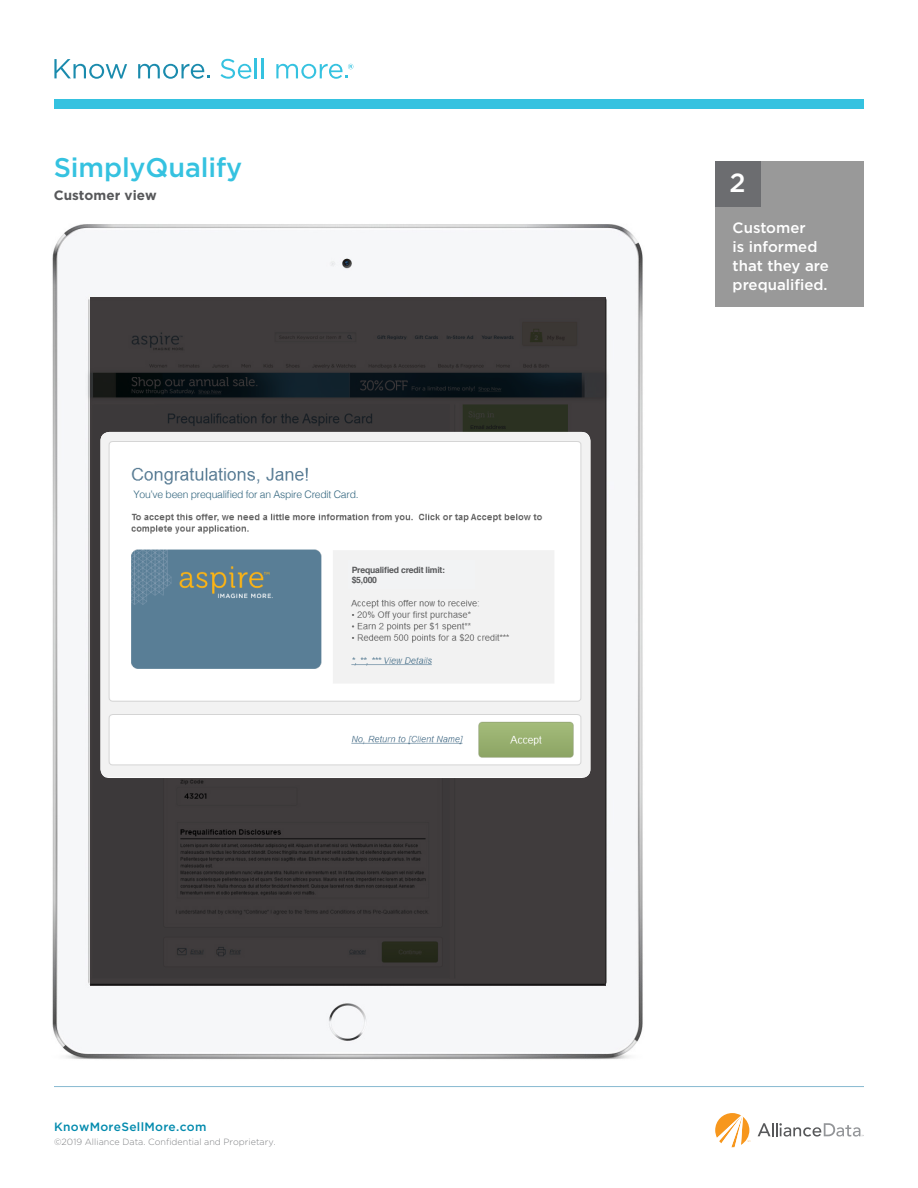
<style>
.page{position:relative;width:918px;height:1188px;background:#fff}
.page>*{position:absolute;margin:0;border:0;box-sizing:border-box;transform-origin:0 0}
.t1{font:500 27px "Gotham";letter-spacing:-.005em;color:#35c2e0}
.t2{font:500 26.25px "Gotham";color:#fff}
.body{font:500 15px/18.8px "Gotham";color:#fff}
.t3{font:700 13.5px "Gotham";color:#57585a}
.t4{font:500 12px "Gotham";letter-spacing:.025em;color:#028aad}
.t5{font:300 10.35px "Helvetica";letter-spacing:-.025em;color:#32657e}
.t6{font:300 9px "Gotham";color:#808285}
.t7{font:700 8.7px "Helvetica";letter-spacing:-.025em;color:#57585a}
</style>
<div class="page">
<img style="left:52px;top:224px;width:591px;height:835px">
<div style="left:54px;top:99px;width:810px;height:10px;background:#35c2e0"></div>
<svg style="left:54px;top:59px;width:73px;height:20px"></svg>
<svg style="left:138px;top:64px;width:72px;height:15px"></svg>
<svg style="left:221px;top:59px;width:30px;height:20px"></svg>
<hr style="left:255px;top:58px;width:2px;height:20px;background:#35c2e0">
<hr style="left:262px;top:58px;width:2px;height:20px;background:#35c2e0">
<svg style="left:276px;top:64px;width:77px;height:15px"></svg>
<hr style="left:54px;top:1086px;width:810px;height:1px;background:#87b9d1">
<svg style="left:758px;top:1123px;width:106px;height:14px"></svg>
<svg style="left:715px;top:1113px;width:35px;height:34px"></svg>
<div style="left:715px;top:161px;width:149px;height:146px;background:#999"></div>
<div style="left:715px;top:161px;width:46px;height:46px;background:#6c6d70"></div>
<svg style="left:90px;top:297px;width:516px;height:689px;background:#3a3839"></svg>
<img style="left:100px;top:432px;width:490px;height:345px">
<div style="left:128px;top:489px;width:241px;height:13px;background:#fff"></div>
<div style="left:348px;top:561px;width:126px;height:28px;background:#f2f3f4"></div>
<p class="t1" style="left:54px;top:150px;width:190px">SimplyQualify</p>
<p class="t3" style="left:54px;top:187px;width:104px">Customer view</p>
<p class="t5" style="left:134px;top:485px;width:227px">You’ve been prequalified for an Aspire Credit Card.</p>
<p class="t7" style="left:352px;top:563px;width:95px">Prequalified credit limit:</p>
<p class="t7" style="left:352px;top:573px;width:27px">$5,000</p>
<p class="t4" style="left:54px;top:1118px;width:154px">KnowMoreSellMore.com</p>
<p class="t6" style="left:54px;top:1136px;width:223px">©2019 Alliance Data. Confidential and Proprietary.</p>
<p class="t2" style="left:730px;top:166px;width:18px">2</p>
<p class="body" style="left:733px;top:219px;width:98px">Customer<br>is informed that they are prequalified.</p>
</div>
